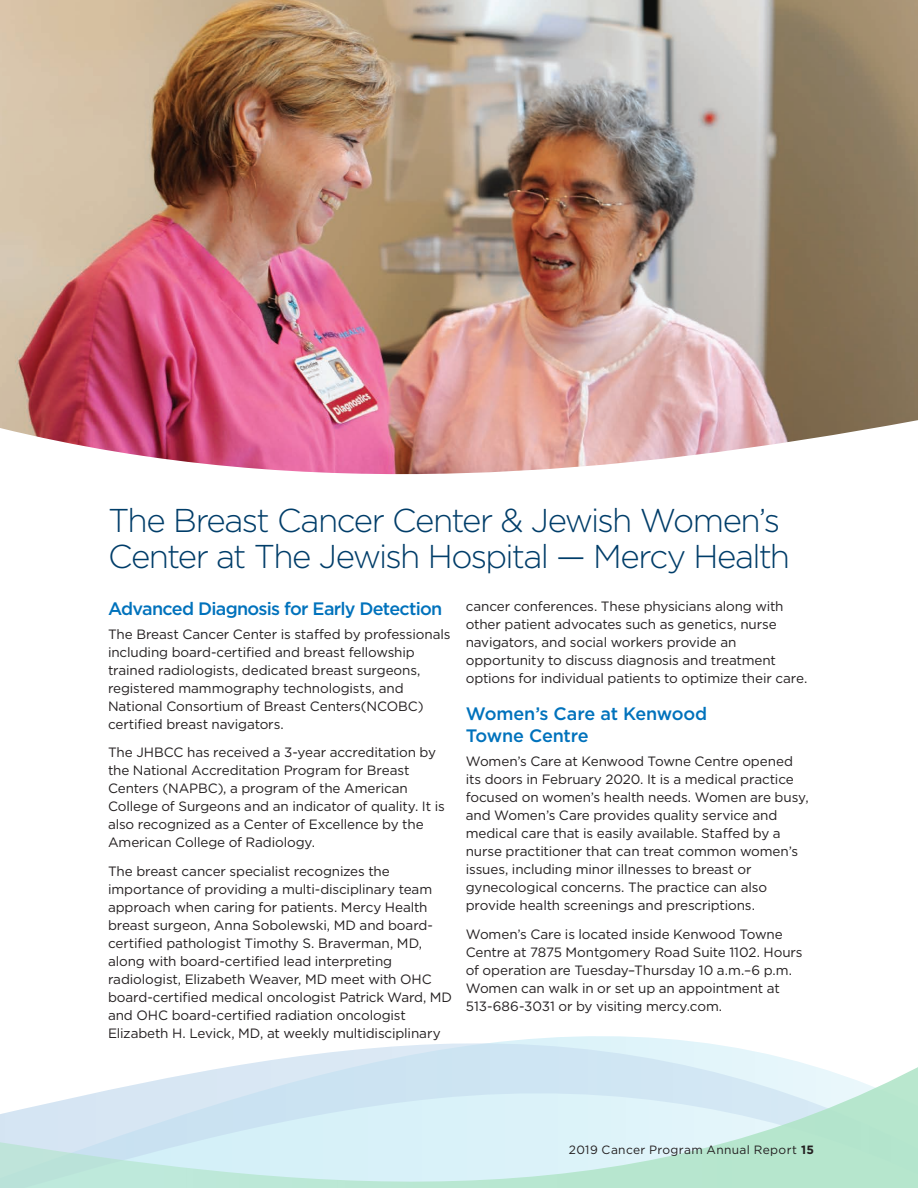
<style>
.page{position:relative;width:918px;height:1188px;background:#fff}
.page>*{position:absolute;margin:0;border:0;box-sizing:border-box;transform-origin:0 0}
.t1{font:300 33px/36px "Gotham";letter-spacing:-.045em;color:#003d69}
.t2{font:500 18px "Gotham";letter-spacing:-.04em;color:#0072bc}
.t3{font:500 18px/22.5px "Gotham";letter-spacing:-.015em;color:#0072bc}
.t4{font:13.5px/18px "Gotham";letter-spacing:-.01em;color:#231f20}
.t5{font:12px "Gotham";letter-spacing:.03em;color:#231f20}
.s1{font-weight:700}
</style>
<div class="page">
<img style="left:0;top:0;width:918px;height:475px">
<svg style="left:500px;top:1036px;width:194px;height:6px"></svg>
<svg style="left:302px;top:1042px;width:472px;height:14px"></svg>
<svg style="left:0;top:1056px;width:918px;height:132px"></svg>
<h1 class="t1" style="left:108px;top:502px;width:684px">The Breast Cancer Center &amp; Jewish Women’s<br>Center at The Jewish Hospital — Mercy Health</h1>
<h2 class="t2" style="left:108px;top:597px;width:336px">Advanced Diagnosis for Early Detection</h2>
<p class="t4" style="left:108px;top:625px;width:344px">The Breast Cancer Center is staffed by professionals including board-certified and breast fellowship trained radiologists, dedicated breast surgeons, registered mammography technologists, and National Consortium of Breast Centers(NCOBC) certified breast navigators.</p>
<p class="t4" style="left:108px;top:743px;width:338px">The JHBCC has received a 3-year accreditation by the National Accreditation Program for Breast Centers (NAPBC), a program of the American College of Surgeons and an indicator of quality. It is also recognized as a Center of Excellence by the American College of Radiology.</p>
<p class="t4" style="left:108px;top:862px;width:346px">The breast cancer specialist recognizes the importance of providing a multi-disciplinary team approach when caring for patients. Mercy Health breast surgeon, Anna Sobolewski, MD and board&shy;certified pathologist Timothy S. Braverman, MD, along with board-certified lead interpreting radiologist, Elizabeth Weaver, MD meet with OHC board-certified medical oncologist Patrick Ward, MD and OHC board-certified radiation oncologist Elizabeth H. Levick, MD, at weekly multidisciplinary</p>
<p class="t4" style="left:466px;top:597px;width:343px">cancer conferences. These physicians along with other patient advocates such as genetics, nurse navigators, and social workers provide an opportunity to discuss diagnosis and treatment options for individual patients to optimize their care.</p>
<h2 class="t3" style="left:466px;top:702px;width:243px">Women’s Care at Kenwood<br>Towne Centre</h2>
<p class="t4" style="left:466px;top:752px;width:344px">Women’s Care at Kenwood Towne Centre opened its doors in February 2020. It is a medical practice focused on women’s health needs. Women are busy, and Women’s Care provides quality service and medical care that is easily available. Staffed by a nurse practitioner that can treat common women’s issues, including minor illnesses to breast or gynecological concerns. The practice can also provide health screenings and prescriptions.</p>
<p class="t4" style="left:466px;top:925px;width:338px">Women’s Care is located inside Kenwood Towne Centre at 7875 Montgomery Road Suite 1102. Hours of operation are Tuesday–Thursday 10 a.m.–6 p.m.<br>Women can walk in or set up an appointment at 513-686-3031 or by visiting mercy.com.</p>
<p class="t5" style="left:569px;top:1142px;width:247px">2019 Cancer Program Annual Report <span class="s1">15</span></p>
</div>
